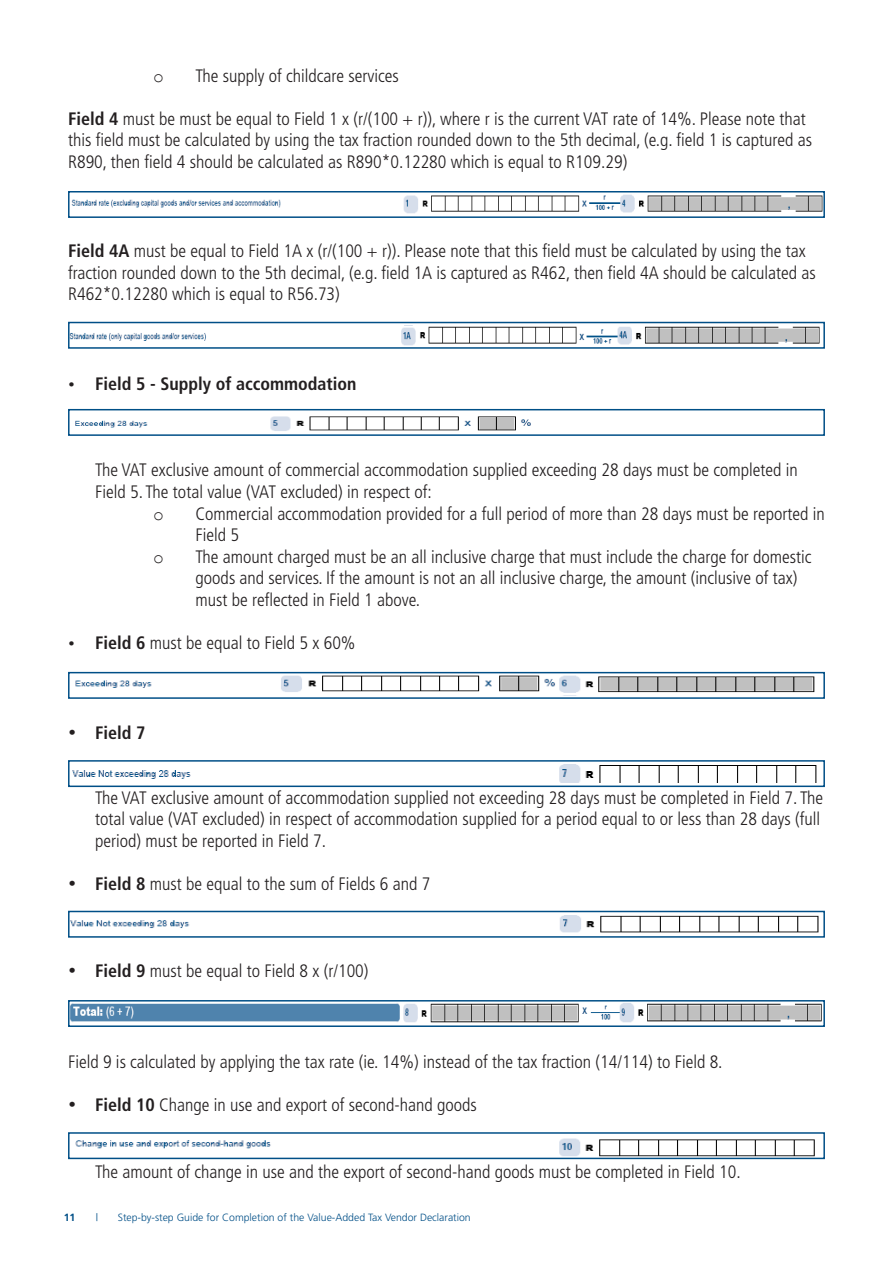
<style>
.page{position:relative;width:893px;height:1263px;background:#fff}
.page>*{position:absolute;margin:0;border:0;box-sizing:border-box;transform-origin:0 0}
.List_Paragraph{font:300 condensed 18px/21.6px "Frutiger";color:#231f20}
.List_Paragraph-2{font:700 condensed 18px "Frutiger";color:#231f20}
.t1{font:18px "Courier New";color:#231f20}
.t2{font:300 10.5px "Frutiger";color:#004f87}
.t3{font:700 10.5px "Frutiger";color:#004f87}
.s1{font-weight:700}
</style>
<div class="page">
<img style="left:71px;top:194px;width:751px;height:20px">
<img style="left:71px;top:325px;width:749px;height:21px">
<img style="left:75px;top:416px;width:456px;height:15px">
<img style="left:75px;top:675px;width:740px;height:18px">
<img style="left:72px;top:764px;width:745px;height:18px">
<img style="left:71px;top:915px;width:748px;height:18px">
<img style="left:71px;top:1003px;width:751px;height:20px">
<img style="left:75px;top:1138px;width:740px;height:18px">
<div style="left:68px;top:191px;width:757px;height:27px;border:2px solid #004f87"></div>
<div style="left:68px;top:322px;width:757px;height:27px;border:2px solid #004f87"></div>
<div style="left:68px;top:409px;width:757px;height:27px;border:2px solid #004f87"></div>
<div style="left:68px;top:672px;width:757px;height:27px;border:2px solid #004f87"></div>
<div style="left:68px;top:760px;width:757px;height:27px;border:2px solid #004f87"></div>
<div style="left:68px;top:911px;width:757px;height:27px;border:2px solid #004f87"></div>
<div style="left:68px;top:1000px;width:757px;height:27px;border:2px solid #004f87"></div>
<div style="left:68px;top:1132px;width:757px;height:27px;border:2px solid #004f87"></div>
<p class="t1" style="left:153px;top:65px;width:12px">o</p>
<p class="List_Paragraph" style="left:196px;top:65px;width:205px">The supply of childcare services</p>
<p class="List_Paragraph" style="left:68px;top:108px;width:746px"><span class="s1">Field 4</span> must be must be equal to Field 1 x (r/(100 + r)), where r is the current VAT rate of 14%. Please note that this field must be calculated by using the tax fraction rounded down to the 5th decimal, (e.g. field 1 is captured as<br>R890, then field 4 should be calculated as R890*0.12280 which is equal to R109.29)</p>
<p class="List_Paragraph" style="left:68px;top:240px;width:749px"><span class="s1">Field 4A</span> must be equal to Field 1A x (r/(100 + r)). Please note that this field must be calculated by using the tax fraction rounded down to the 5th decimal, (e.g. field 1A is captured as R462, then field 4A should be calculated as<br>R462*0.12280 which is equal to R56.73)</p>
<p class="List_Paragraph-2" style="left:68px;top:373px;width:290px">• Field 5 - Supply of accommodation</p>
<p class="List_Paragraph" style="left:95px;top:459px;width:704px">The VAT exclusive amount of commercial accommodation supplied exceeding 28 days must be completed in<br>Field 5. The total value (VAT excluded) in respect of:</p>
<p class="t1" style="left:153px;top:503px;width:12px">o</p>
<p class="List_Paragraph" style="left:196px;top:503px;width:631px">Commercial accommodation provided for a full period of more than 28 days must be reported in<br>Field 5</p>
<p class="t1" style="left:153px;top:546px;width:12px">o</p>
<p class="List_Paragraph" style="left:196px;top:546px;width:617px">The amount charged must be an all inclusive charge that must include the charge for domestic goods and services. If the amount is not an all inclusive charge, the amount (inclusive of tax) must be reflected in Field 1 above.</p>
<p class="List_Paragraph" style="left:68px;top:632px;width:289px">• <span class="s1">Field 6</span> must be equal to Field 5 x 60%</p>
<p class="List_Paragraph-2" style="left:68px;top:722px;width:79px">• Field 7</p>
<p class="List_Paragraph" style="left:95px;top:787px;width:730px">The VAT exclusive amount of accommodation supplied not exceeding 28 days must be completed in Field 7. The total value (VAT excluded) in respect of accommodation supplied for a period equal to or less than 28 days (full period) must be reported in Field 7.</p>
<p class="List_Paragraph" style="left:68px;top:873px;width:364px">• <span class="s1">Field 8</span> must be equal to the sum of Fields 6 and 7</p>
<p class="List_Paragraph" style="left:68px;top:960px;width:302px">• <span class="s1">Field 9</span> must be equal to Field 8 x (r/100)</p>
<p class="List_Paragraph" style="left:68px;top:1051px;width:656px">Field 9 is calculated by applying the tax rate (ie. 14%) instead of the tax fraction (14/114) to Field 8.</p>
<p class="List_Paragraph" style="left:68px;top:1094px;width:410px">• <span class="s1">Field 10</span> Change in use and export of second-hand goods</p>
<p class="List_Paragraph" style="left:95px;top:1161px;width:647px">The amount of change in use and the export of second-hand goods must be completed in Field 10.</p>
<p class="t3" style="left:64px;top:1211px;width:13px">11</p>
<p class="t2" style="left:96px;top:1211px;width:4px">|</p>
<p class="t2" style="left:118px;top:1211px;width:354px">Step-by-step Guide for Completion of the Value-Added Tax Vendor Declaration</p>
</div>
